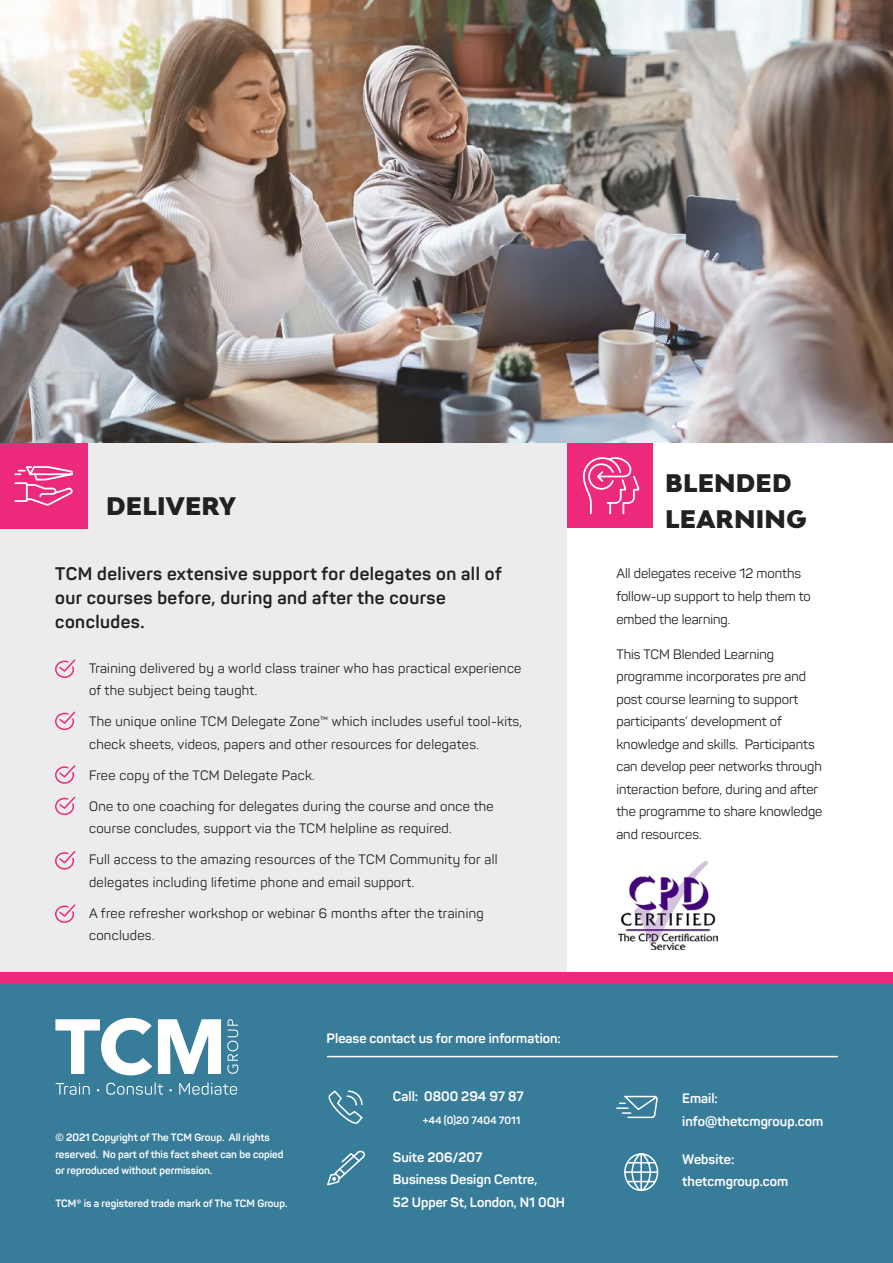
<style>
.page{position:relative;width:893px;height:1263px;background:#fff}
.page>*{position:absolute;margin:0;border:0;box-sizing:border-box;transform-origin:0 0}
.t1{font:900 24px/35.7px "Bw Modelica";letter-spacing:.01em;color:#202121}
.t2{font:700 18px/24px "Panton";letter-spacing:.025em;color:#202121}
.t3{font:13.5px/22.5px "Panton";letter-spacing:.025em;color:#202121}
.t4{font:13.5px/22.5px "Panton";color:#202121}
.t5{font:700 13.5px/22.5px "Panton";color:#fff}
.t6{font:700 10.5px/16.5px "Panton";color:#fff}
</style>
<div class="page">
<div style="left:0;top:983px;width:893px;height:280px;background:#377c99"></div>
<svg style="left:328px;top:1090px;width:35px;height:34px"></svg>
<hr style="left:327px;top:1056px;width:511px;height:1px;background:#fff">
<svg style="left:327px;top:1150px;width:38px;height:36px"></svg>
<svg style="left:616px;top:1095px;width:42px;height:24px"></svg>
<svg style="left:624px;top:1153px;width:35px;height:39px"></svg>
<div style="left:567px;top:443px;width:85px;height:85px;background:#ec297b"></div>
<div style="left:0;top:443px;width:567px;height:529px;background:#e8e8e8"></div>
<svg style="left:55px;top:659px;width:21px;height:19px"></svg>
<svg style="left:55px;top:711px;width:21px;height:19px"></svg>
<svg style="left:55px;top:765px;width:21px;height:19px"></svg>
<svg style="left:55px;top:796px;width:21px;height:20px"></svg>
<svg style="left:55px;top:851px;width:21px;height:19px"></svg>
<svg style="left:55px;top:904px;width:21px;height:19px"></svg>
<div style="left:0;top:443px;width:87px;height:86px;background:#ec297b"></div>
<svg style="left:14px;top:466px;width:59px;height:40px"></svg>
<svg style="left:582px;top:457px;width:58px;height:58px"></svg>
<div style="left:0;top:972px;width:893px;height:11px;background:#ec297b"></div>
<img style="left:0;top:0;width:893px;height:443px">
<svg style="left:55px;top:1018px;width:97px;height:57px"></svg>
<svg style="left:158px;top:1019px;width:63px;height:55px"></svg>
<svg style="left:227px;top:1019px;width:11px;height:55px"></svg>
<svg style="left:56px;top:1083px;width:34px;height:12px"></svg>
<svg style="left:106px;top:1082px;width:57px;height:13px"></svg>
<svg style="left:179px;top:1082px;width:58px;height:13px"></svg>
<img style="left:619px;top:860px;width:98px;height:90px">
<h1 class="t1" style="left:106px;top:487px;width:132px">DELIVERY</h1>
<h2 class="t2" style="left:55px;top:562px;width:448px">TCM delivers extensive support for delegates on all of our courses before, during and after the course concludes.</h2>
<p class="t3" style="left:89px;top:656px;width:434px">Training delivered by a world class trainer who has practical experience of the subject being taught.</p>
<p class="t3" style="left:89px;top:710px;width:434px">The unique online TCM Delegate Zone™ which includes useful tool-kits, check sheets, videos, papers and other resources for delegates.</p>
<p class="t3" style="left:89px;top:763px;width:227px">Free copy of the TCM Delegate Pack.</p>
<p class="t3" style="left:89px;top:794px;width:406px">One to one coaching for delegates during the course and once the course concludes, support via the TCM helpline as required.</p>
<p class="t3" style="left:89px;top:848px;width:410px">Full access to the amazing resources of the TCM Community for all delegates including lifetime phone and email support.</p>
<p class="t3" style="left:89px;top:902px;width:396px">A free refresher workshop or webinar 6 months after the training concludes.</p>
<p class="t6" style="left:55px;top:1129px;width:230px">© 2021 Copyright of The TCM Group. All rights reserved. No part of this fact sheet can be copied or reproduced without permission.</p>
<p class="t6" style="left:55px;top:1195px;width:234px">TCM® is a registered trade mark of The TCM Group.</p>
<p class="t5" style="left:327px;top:1027px;width:236px">Please contact us for more information:</p>
<p class="t5" style="left:393px;top:1085px;width:133px">Call: 0800 294 97 87</p>
<p class="t6" style="left:423px;top:1112px;width:99px">+44 (0)20 7404 7011</p>
<p class="t5" style="left:393px;top:1145px;width:174px">Suite 206/207<br>Business Design Centre,<br>52 Upper St, London, N1 0QH</p>
<h1 class="t1" style="left:665px;top:465px;width:143px">BLENDED<br>LEARNING</h1>
<p class="t4" style="left:616px;top:562px;width:196px">All delegates receive 12 months follow-up support to help them to embed the learning.</p>
<p class="t4" style="left:616px;top:643px;width:207px">This TCM Blended Learning programme incorporates pre and post course learning to support participants’ development of knowledge and skills. Participants can develop peer networks through interaction before, during and after the programme to share knowledge and resources.</p>
<p class="t5" style="left:682px;top:1087px;width:142px">Email: info@thetcmgroup.com</p>
<p class="t5" style="left:682px;top:1148px;width:107px">Website: thetcmgroup.com</p>
</div>
